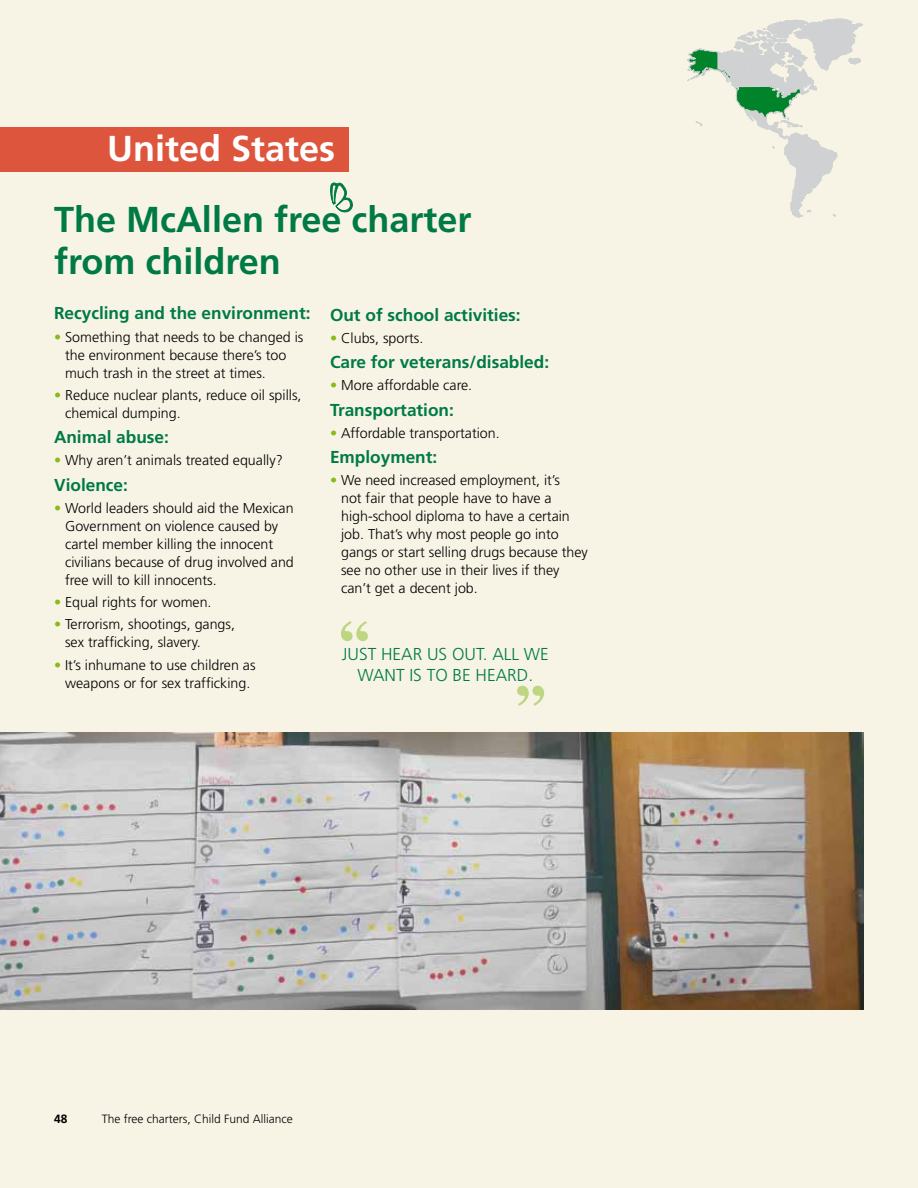
<style>
.page{position:relative;width:918px;height:1188px;background:#f7f4e6}
.page>*{position:absolute;margin:0;border:0;box-sizing:border-box;transform-origin:0 0}
.t1{font:700 60.3px "Century Schoolbook";color:#bed682}
.t2{font:700 36px/42px "Frutiger";color:#007a45}
.t3{font:700 36px "Frutiger";color:#fff}
.t4{font:700 17.25px "Frutiger";color:#007a45}
.t5{font:300 17.25px "Frutiger";color:#007a45}
.t6{font:300 14.25px/18px "Frutiger";color:#000}
.t7{font:300 12px "Frutiger";color:#000}
.t8{font:700 12px "Frutiger";color:#000}
.s1{color:#89ba17}
</style>
<div class="page">
<div style="left:0;top:128px;width:348px;height:44px;background:#de553d"></div>
<svg style="left:687px;top:19px;width:176px;height:198px"></svg>
<div style="left:845px;top:69px;width:34px;height:89px;background:#f7f4e6"></div>
<svg style="left:330px;top:182px;width:23px;height:30px"></svg>
<img style="left:0;top:732px;width:864px;height:278px">
<h2 class="t3" style="left:107px;top:127px;width:230px">United States</h2>
<h2 class="t2" style="left:54px;top:198px;width:419px">The McAllen free charter from children</h2>
<p class="t4" style="left:54px;top:303px;width:258px">Recycling and the environment:</p>
<p class="t6" style="left:65px;top:328px;width:240px;text-indent:-11px"><span class="s1">•</span> Something that needs to be changed is the environment because there’s too much trash in the street at times.</p>
<p class="t6" style="left:65px;top:386px;width:238px;text-indent:-11px"><span class="s1">•</span> Reduce nuclear plants, reduce oil spills, chemical dumping.</p>
<p class="t4" style="left:54px;top:427px;width:117px">Animal abuse:</p>
<p class="t6" style="left:54px;top:451px;width:230px"><span class="s1">•</span> Why aren’t animals treated equally?</p>
<p class="t4" style="left:54px;top:474px;width:75px">Violence:</p>
<p class="t6" style="left:65px;top:499px;width:230px;text-indent:-11px"><span class="s1">•</span> World leaders should aid the Mexican Government on violence caused by cartel member killing the innocent civilians because of drug involved and free will to kill innocents.</p>
<p class="t6" style="left:54px;top:593px;width:159px"><span class="s1">•</span> Equal rights for women.</p>
<p class="t6" style="left:65px;top:615px;width:172px;text-indent:-11px"><span class="s1">•</span> Terrorism, shootings, gangs, sex trafficking, slavery.</p>
<p class="t6" style="left:54px;top:656px;width:203px;text-align:center"><span class="s1">•</span> It’s inhumane to use children as weapons or for sex trafficking.</p>
<p class="t4" style="left:330px;top:305px;width:192px">Out of school activities:</p>
<p class="t6" style="left:330px;top:329px;width:95px"><span class="s1">•</span> Clubs, sports.</p>
<p class="t4" style="left:330px;top:352px;width:221px">Care for veterans/disabled:</p>
<p class="t6" style="left:330px;top:377px;width:144px"><span class="s1">•</span> More affordable care.</p>
<p class="t4" style="left:330px;top:400px;width:125px">Transportation:</p>
<p class="t6" style="left:330px;top:424px;width:171px"><span class="s1">•</span> Affordable transportation.</p>
<p class="t4" style="left:330px;top:447px;width:109px">Employment:</p>
<p class="t6" style="left:341px;top:472px;width:248px;text-indent:-11px"><span class="s1">•</span> We need increased employment, it’s<br>not fair that people have to have a high-school diploma to have a certain job. That’s why most people go into gangs or start selling drugs because they see no other use in their lives if they can’t get a decent job.</p>
<h1 class="t1" style="left:340px;top:607px;width:31px">“</h1>
<p class="t5" style="left:342px;top:644px;width:16px">Just</p>
<p class="t5" style="left:381px;top:644px;width:11px">hear</p>
<p class="t5" style="left:427px;top:644px;width:110px">usout. Allwe</p>
<p class="t5" style="left:358px;top:665px;width:13px">want</p>
<p class="t5" style="left:410px;top:665px;width:78px">istobeheard</p>
<p class="t5" style="left:528px;top:665px;width:6px">.</p>
<h1 class="t1" style="left:545px;top:720px;width:31px;rotate:-180deg">“</h1>
<p class="t8" style="left:54px;top:1112px;width:15px">48</p>
<p class="t7" style="left:102px;top:1112px;width:193px">The free charters, Child Fund Alliance</p>
</div>
